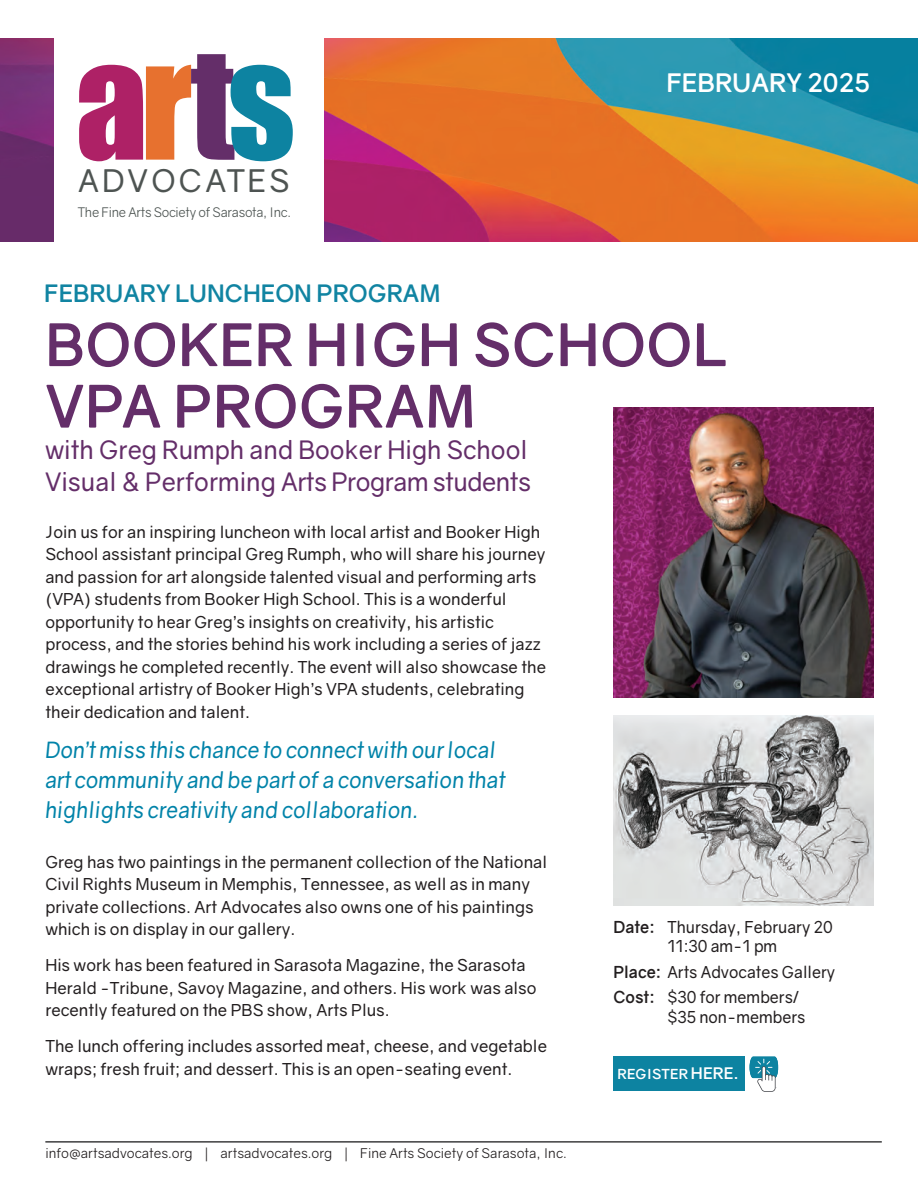
<style>
.page{position:relative;width:918px;height:1188px;background:#fff}
.page>*{position:absolute;margin:0;border:0;box-sizing:border-box;transform-origin:0 0}
.t1{font:143.85px "Impact";color:#ae2166}
.t2{font:700 58.5px/61.5px "Gravity";letter-spacing:.01em;color:#642e69}
.t3{font:31.35px "Gravity";letter-spacing:.1em;color:#4e5452}
.t4{font:25.5px/31.5px "Gravity";color:#642e69}
.t5{font:700 25.5px "Gravity";color:#fff}
.t6{font:700 24px "Gravity";color:#1184a2}
.t7{font:italic 22.5px/30px "Gravity";color:#0083a9}
.t8{font:16.5px/22.5px "Gravity";color:#231f20}
.t9{font:16.5px/19.8px "Gravity";color:#231f20;text-align:center;scale:.96 1}
.t10{font:700 13.8px "Gravity";letter-spacing:.01em;color:#fff}
.t11{font:13.5px "Gravity";color:#231f20}
.t12{font:13.35px "Gravity";letter-spacing:-.02em;color:#4e5553}
.s1{color:#e7712f}
.s2{color:#642e69}
.s3{color:#0d83a1}
.s4{font-weight:700}
.s5{font-size:15.9px}
</style>
<div class="page">
<img style="left:0;top:39px;width:918px;height:203px">
<div style="left:54px;top:18px;width:270px;height:234px;background:#fff"></div>
<svg style="left:750px;top:1057px;width:28px;height:35px"></svg>
<div style="left:613px;top:1056px;width:132px;height:34px;background:#0d83a1"></div>
<hr style="left:45px;top:1141px;width:837px;height:2px;background:#3e3e3f">
<img style="left:614px;top:407px;width:260px;height:291px">
<img style="left:614px;top:716px;width:260px;height:190px">
<h1 class="t1" style="left:75px;top:-8px;width:222px">A<span class="s1">R</span><span class="s2">T</span><span class="s3">S</span></h1>
<h3 class="t3" style="left:78px;top:161px;width:213px">ADVOCATES</h3>
<p class="t12" style="left:78px;top:204px;width:215px">The Fine Arts Society of Sarasota, Inc.</p>
<h3 class="t6" style="left:44px;top:279px;width:398px">FEBRUARY LUNCHEON PROGRAM</h3>
<h3 class="t5" style="left:666px;top:67px;width:205px">FEBRUARY 2025</h3>
<h2 class="t2" style="left:45px;top:315px;width:683px">BOOKER HIGH SCHOOL<br>VPA PROGRAM</h2>
<h3 class="t4" style="left:45px;top:434px;width:488px">with Greg Rumph and Booker High School<br>Visual &amp; Performing Arts Program students</h3>
<p class="t8" style="left:45px;top:520px;width:502px">Join us for an inspiring luncheon with local artist and Booker High School assistant principal Greg Rumph, who will share his journey and passion for art alongside talented visual and performing arts (VPA) students from Booker High School. This is a wonderful opportunity to hear Greg’s insights on creativity, his artistic process, and the stories behind his work including a series of jazz drawings he completed recently. The event will also showcase the exceptional artistry of Booker High’s VPA students, celebrating their dedication and talent.</p>
<h3 class="t7" style="left:45px;top:735px;width:462px">Don’t miss this chance to connect with our local art community and be part of a conversation that highlights creativity and collaboration.</h3>
<p class="t8" style="left:45px;top:850px;width:503px">Greg has two paintings in the permanent collection of the National Civil Rights Museum in Memphis, Tennessee, as well as in many private collections. Art Advocates also owns one of his paintings which is on display in our gallery.</p>
<p class="t8" style="left:45px;top:954px;width:493px">His work has been featured in Sarasota Magazine, the Sarasota<br>Herald -Tribune, Savoy Magazine, and others. His work was also recently featured on the PBS show, Arts Plus.</p>
<p class="t8" style="left:45px;top:1035px;width:503px">The lunch offering includes assorted meat, cheese, and vegetable wraps; fresh fruit; and dessert. This is an open-seating event.</p>
<p class="t11" style="left:45px;top:1145px;width:523px">info@artsadvocates.org | artsadvocates.org | Fine Arts Society of Sarasota, Inc.</p>
<p class="t9" style="left:613px;top:917px;width:230px"><span class="s4">Date:</span> Thursday, February 20<br>11:30 am-1 pm</p>
<p class="t9" style="left:613px;top:959px;width:233px;line-height:25.5px;text-align:left"><span class="s4">Place:</span> Arts Advocates Gallery<br><span class="s4">Cost:</span> $30 for members/</p>
<p class="t9" style="left:667px;top:1007px;width:145px">$35 non-members</p>
<p class="t10" style="left:618px;top:1065px;width:123px">REGISTER <span class="s5">HERE.</span></p>
</div>
